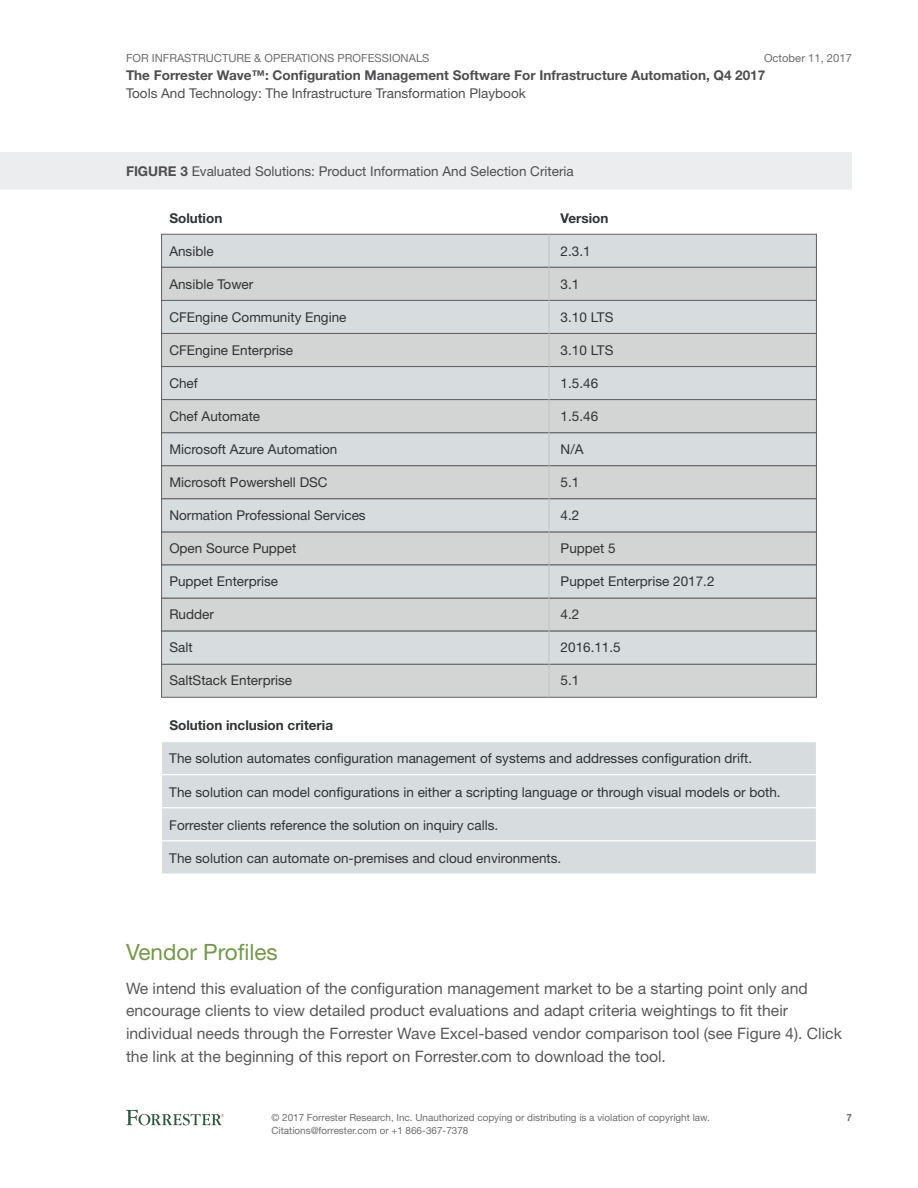
<style>
.page{position:relative;width:918px;height:1188px;background:#fff}
.page>*{position:absolute;margin:0;border:0;box-sizing:border-box;transform-origin:0 0}
.t1{font:22.5px "Helvetica Neue LT Std";color:#769849}
.t2{font:15.75px/22.5px "Helvetica Neue LT Std";color:#59595b}
.t3{font:13.5px "Helvetica Neue LT Std";color:#303234}
.t4{font:13.5px "Helvetica Neue LT Std";color:#4e4e50}
.t5{font:700 13.5px "Helvetica Neue LT Std";color:#4e4e50}
.t6{font:700 13.5px "Helvetica Neue LT Std";color:#303234}
.t7{font:11.25px "Helvetica Neue LT Std";color:#6d6e70}
.t8{font:9.9px/12.8px "Helvetica Neue LT Std";color:#6d6e70}
.t9{font:700 9.9px "Helvetica Neue LT Std";color:#6d6e70}
.s1{font-weight:700}
</style>
<div class="page">
<svg style="left:126px;top:1110px;width:98px;height:15px"></svg>
<div style="left:0;top:152px;width:852px;height:38px;background:#ecedee"></div>
<div style="left:161px;top:234px;width:656px;height:34px;background:#d7dddf;border:1px solid #5f6162"></div>
<div style="left:161px;top:300px;width:656px;height:34px;background:#d7dddf"></div>
<div style="left:161px;top:366px;width:656px;height:34px;background:#d7dddf"></div>
<div style="left:161px;top:432px;width:656px;height:34px;background:#d7dddf"></div>
<div style="left:161px;top:267px;width:656px;height:34px;background:#d3d5d4;border:1px solid #5f6162"></div>
<div style="left:161px;top:333px;width:656px;height:34px;background:#d3d5d4;border:1px solid #5f6162"></div>
<div style="left:161px;top:399px;width:656px;height:34px;background:#d3d5d4;border:1px solid #5f6162"></div>
<div style="left:161px;top:465px;width:656px;height:34px;background:#d3d5d4;border:1px solid #5f6162"></div>
<div style="left:161px;top:531px;width:656px;height:34px;background:#d3d5d4;border:1px solid #5f6162"></div>
<div style="left:161px;top:598px;width:656px;height:34px;background:#d3d5d4;border:1px solid #5f6162"></div>
<div style="left:161px;top:498px;width:656px;height:34px;background:#d7dddf;border:1px solid #5f6162"></div>
<div style="left:161px;top:565px;width:656px;height:33px;background:#d7dddf"></div>
<div style="left:161px;top:664px;width:656px;height:34px;background:#d3d5d4;border:1px solid #5f6162"></div>
<div style="left:161px;top:631px;width:656px;height:34px;background:#d7dddf;border:1px solid #5f6162"></div>
<div style="left:161px;top:741px;width:656px;height:34px;background:#d7dddf;border:1px solid #fff"></div>
<div style="left:161px;top:774px;width:656px;height:34px;background:#d7dddf;border:1px solid #fff"></div>
<div style="left:161px;top:807px;width:656px;height:34px;background:#d7dddf;border:1px solid #fff"></div>
<div style="left:161px;top:841px;width:656px;height:33px;background:#d7dddf;border:1px solid #fff"></div>
<hr style="left:549px;top:234px;width:1px;height:463px;background:#c1c2c2">
<p class="t7" style="left:126px;top:51px;width:305px">For Infrastructure &amp; Operations Professionals</p>
<p class="t5" style="left:126px;top:67px;width:641px">The Forrester Wave™: Configuration Management Software For Infrastructure Automation, Q4 2017</p>
<p class="t7" style="left:764px;top:51px;width:89px">October 11, 2017</p>
<p class="t4" style="left:126px;top:85px;width:401px">Tools And Technology: The Infrastructure Transformation Playbook</p>
<p class="t4" style="left:126px;top:163px;width:449px"><span class="s1">FIGURE 3</span> Evaluated Solutions: Product Information And Selection Criteria</p>
<p class="t6" style="left:169px;top:210px;width:55px">Solution</p>
<p class="t3" style="left:169px;top:243px;width:46px">Ansible</p>
<p class="t3" style="left:169px;top:276px;width:86px">Ansible Tower</p>
<p class="t3" style="left:169px;top:309px;width:179px">CFEngine Community Engine</p>
<p class="t3" style="left:169px;top:342px;width:125px">CFEngine Enterprise</p>
<p class="t3" style="left:169px;top:375px;width:30px">Chef</p>
<p class="t3" style="left:169px;top:408px;width:92px">Chef Automate</p>
<p class="t3" style="left:169px;top:441px;width:170px">Microsoft Azure Automation</p>
<p class="t3" style="left:169px;top:474px;width:160px">Microsoft Powershell DSC</p>
<p class="t3" style="left:169px;top:507px;width:198px">Normation Professional Services</p>
<p class="t3" style="left:169px;top:540px;width:129px">Open Source Puppet</p>
<p class="t3" style="left:169px;top:573px;width:110px">Puppet Enterprise</p>
<p class="t3" style="left:169px;top:606px;width:46px">Rudder</p>
<p class="t3" style="left:169px;top:640px;width:25px">Salt</p>
<p class="t3" style="left:169px;top:673px;width:124px">SaltStack Enterprise</p>
<p class="t6" style="left:561px;top:210px;width:49px">Version</p>
<p class="t3" style="left:561px;top:243px;width:32px">2.3.1</p>
<p class="t3" style="left:561px;top:276px;width:20px">3.1</p>
<p class="t3" style="left:561px;top:309px;width:54px">3.10 LTS</p>
<p class="t3" style="left:561px;top:342px;width:54px">3.10 LTS</p>
<p class="t3" style="left:561px;top:375px;width:39px">1.5.46</p>
<p class="t3" style="left:561px;top:408px;width:39px">1.5.46</p>
<p class="t3" style="left:561px;top:441px;width:25px">N/A</p>
<p class="t3" style="left:561px;top:474px;width:20px">5.1</p>
<p class="t3" style="left:561px;top:507px;width:20px">4.2</p>
<p class="t3" style="left:561px;top:540px;width:57px">Puppet 5</p>
<p class="t3" style="left:561px;top:573px;width:155px">Puppet Enterprise 2017.2</p>
<p class="t3" style="left:561px;top:606px;width:20px">4.2</p>
<p class="t3" style="left:561px;top:640px;width:62px">2016.11.5</p>
<p class="t3" style="left:561px;top:673px;width:20px">5.1</p>
<p class="t6" style="left:169px;top:717px;width:165px">Solution inclusion criteria</p>
<p class="t3" style="left:169px;top:751px;width:584px">The solution automates configuration management of systems and addresses configuration drift.</p>
<p class="t3" style="left:169px;top:784px;width:613px">The solution can model configurations in either a scripting language or through visual models or both.</p>
<p class="t3" style="left:169px;top:817px;width:330px">Forrester clients reference the solution on inquiry calls.</p>
<p class="t3" style="left:169px;top:850px;width:394px">The solution can automate on-premises and cloud environments.</p>
<h1 class="t1" style="left:126px;top:939px;width:153px">Vendor Profiles</h1>
<p class="t2" style="left:126px;top:977px;width:717px">We intend this evaluation of the configuration management market to be a starting point only and encourage clients to view detailed product evaluations and adapt criteria weightings to fit their individual needs through the Forrester Wave Excel-based vendor comparison tool (see Figure 4). Click the link at the beginning of this report on Forrester.com to download the tool.</p>
<p class="t8" style="left:272px;top:1111px;width:440px">© 2017 Forrester Research, Inc. Unauthorized copying or distributing is a violation of copyright law.<br>Citations@forrester.com or +1 866-367-7378</p>
<p class="t9" style="left:846px;top:1112px;width:7px">7</p>
</div>
